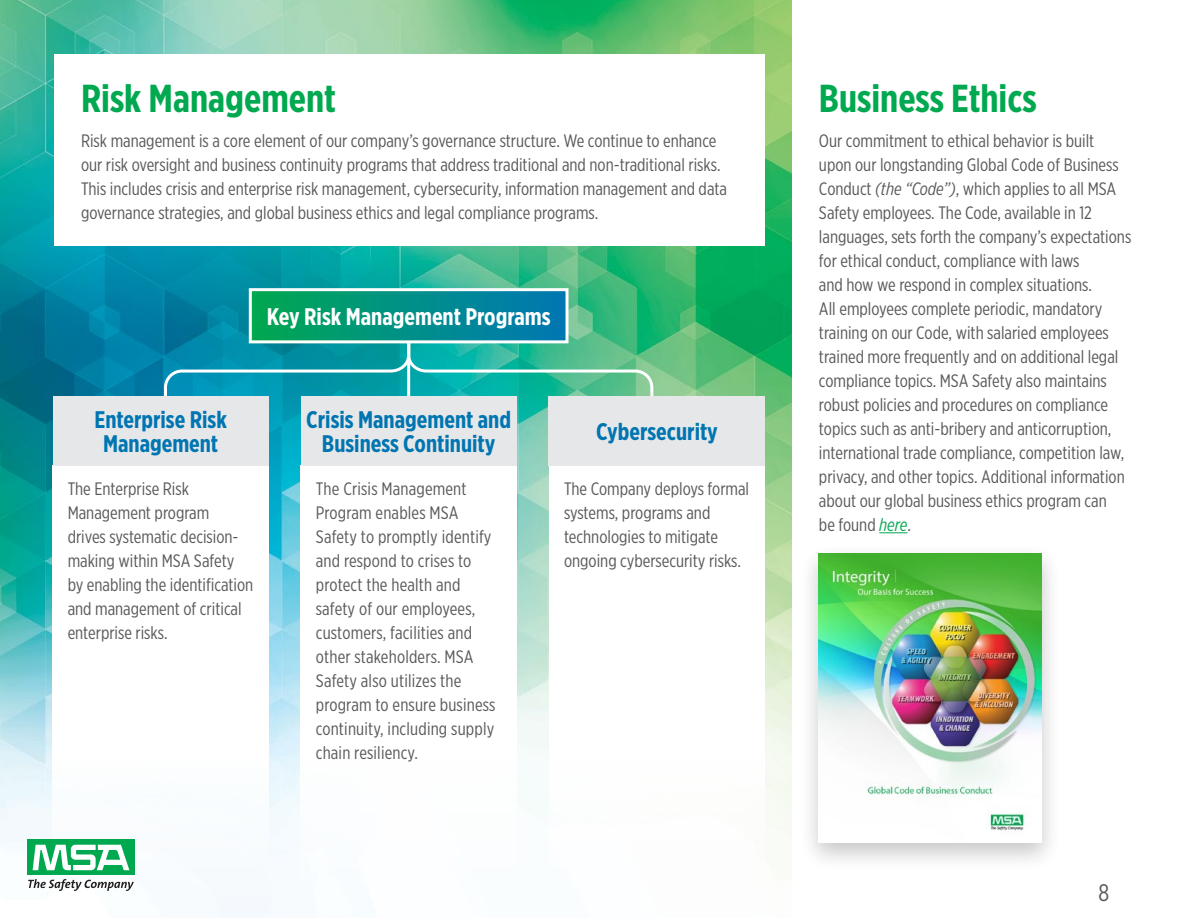
<style>
.page{position:relative;width:1188px;height:918px;background:#fff}
.page>*{position:absolute;margin:0;border:0;box-sizing:border-box;transform-origin:0 0}
.t1{font:700 39px "Gotham X Narrow";color:#00a94f}
.t2{font:700 24px/24px "Gotham X Narrow";color:#0075b2;text-align:center}
.t3{font:700 24px "Gotham X Narrow";color:#fff}
.t4{font:24px "Gotham X Narrow";color:#58595b}
.t5{font:18px/24px "Gotham X Narrow";color:#58595b}
.s1{font-style:italic}
.s2{font-style:italic;color:#00a94f}
</style>
<div class="page">
<img style="left:0;top:0;width:792px;height:907px">
<svg style="left:162px;top:337px;width:493px;height:74px"></svg>
<hr style="left:407px;top:334px;width:3px;height:69px;background:#fff">
<div style="left:54px;top:54px;width:711px;height:192px;background:#fff"></div>
<svg style="left:879px;top:532px;width:28px;height:1px"></svg>
<div style="left:53px;top:465px;width:216px;height:453px;background:#fff"></div>
<div style="left:549px;top:465px;width:216px;height:453px;background:#fff"></div>
<div style="left:301px;top:465px;width:216px;height:453px;background:#fff"></div>
<div style="left:53px;top:396px;width:216px;height:69px;background:#e6e7e8"></div>
<div style="left:301px;top:396px;width:216px;height:69px;background:#e6e7e8"></div>
<div style="left:549px;top:396px;width:216px;height:69px;background:#e6e7e8"></div>
<div style="left:250px;top:290px;width:317px;height:52px;background:linear-gradient(to right,#00a952,#0077b7)"></div>
<div style="left:249px;top:288px;width:320px;height:55px;border:3px solid #fff"></div>
<div style="left:799px;top:543px;width:262px;height:329px;background:#231f20;opacity:.25"></div>
<img style="left:818px;top:553px;width:224px;height:289px">
<div style="left:27px;top:839px;width:108px;height:36px;background:#00a94f"></div>
<svg style="left:33px;top:845px;width:96px;height:25px"></svg>
<svg style="left:28px;top:879px;width:106px;height:12px"></svg>
<h1 class="t1" style="left:81px;top:74px;width:256px">Risk Management</h1>
<p class="t5" style="left:81px;top:128px;width:648px">Risk management is a core element of our company’s governance structure. We continue to enhance our risk oversight and business continuity programs that address traditional and non-traditional risks.<br>This includes crisis and enterprise risk management, cybersecurity, information management and data governance strategies, and global business ethics and legal compliance programs.</p>
<h2 class="t3" style="left:267px;top:302px;width:285px">Key Risk Management Programs</h2>
<h2 class="t2" style="left:94px;top:408px;width:134px">Enterprise Risk<br>Management</h2>
<h2 class="t2" style="left:306px;top:408px;width:206px">Crisis Management and<br>Business Continuity</h2>
<h2 class="t2" style="left:596px;top:420px;width:123px">Cybersecurity</h2>
<p class="t5" style="left:68px;top:476px;width:187px">The Enterprise Risk<br>Management program<br>drives systematic decision&shy;making within MSA Safety by enabling the identification and management of critical enterprise risks.</p>
<p class="t5" style="left:564px;top:476px;width:187px">The Company deploys formal systems, programs and technologies to mitigate ongoing cybersecurity risks.</p>
<p class="t5" style="left:316px;top:476px;width:181px">The Crisis Management<br>Program enables MSA<br>Safety to promptly identify and respond to crises to protect the health and safety of our employees, customers, facilities and other stakeholders. MSA<br>Safety also utilizes the program to ensure business continuity, including supply chain resiliency.</p>
<h1 class="t1" style="left:819px;top:74px;width:219px">Business Ethics</h1>
<p class="t5" style="left:819px;top:128px;width:314px">Our commitment to ethical behavior is built upon our longstanding Global Code of Business Conduct <span class="s1">(the “Code”)</span>, which applies to all MSA Safety employees. The Code, available in 12 languages, sets forth the company’s expectations for ethical conduct, compliance with laws<br>and how we respond in complex situations.<br>All employees complete periodic, mandatory training on our Code, with salaried employees trained more frequently and on additional legal compliance topics. MSA Safety also maintains robust policies and procedures on compliance topics such as anti-bribery and anticorruption, international trade compliance, competition law, privacy, and other topics. Additional information about our global business ethics program can<br>be found <span class="s2">here</span>.</p>
<h2 class="t4" style="left:1098px;top:878px;width:12px">8</h2>
</div>
